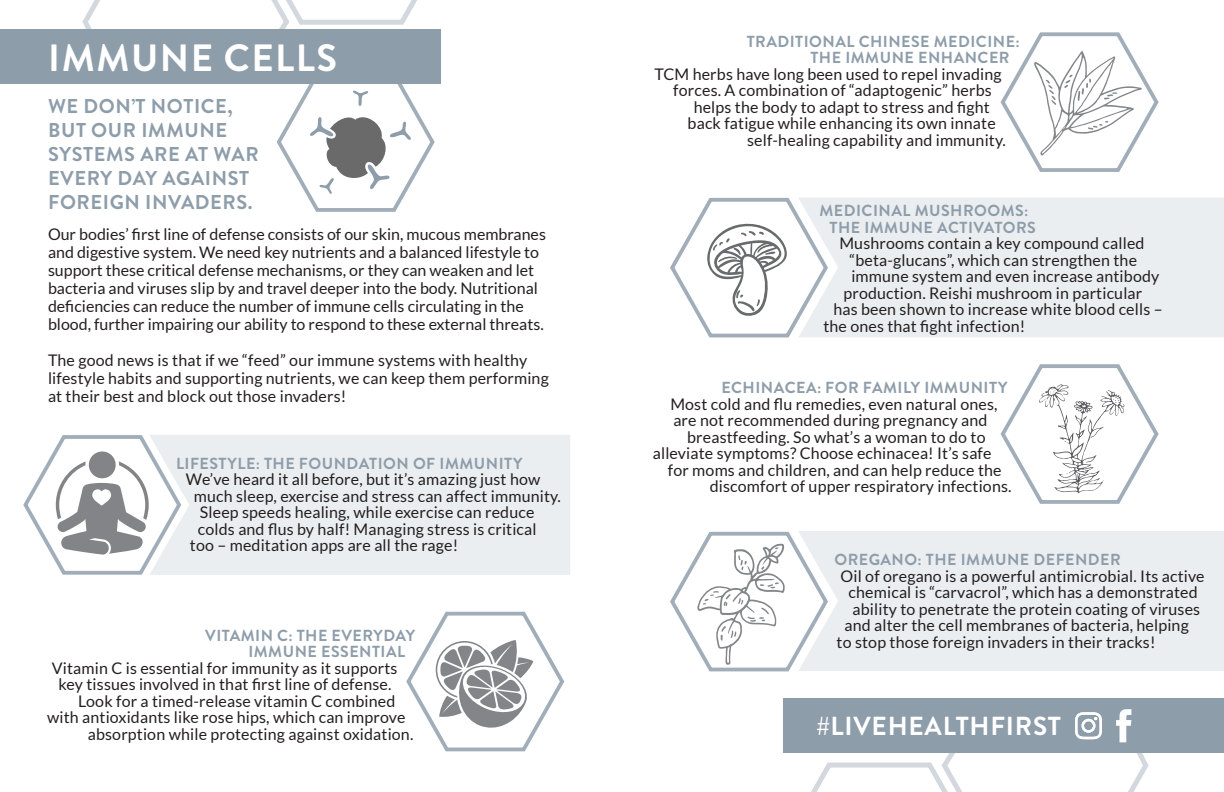
<style>
.page{position:relative;width:1224px;height:792px;background:#fff}
.page>*{position:absolute;margin:0;border:0;box-sizing:border-box;transform-origin:0 0}
.t1{font:700 38px "Brandon Grotesque";letter-spacing:.04em;color:#fff}
.t2{font:700 26.2px "Brandon Grotesque";letter-spacing:.03em;color:#fff}
.t3{font:700 20px/24px "Brandon Grotesque";letter-spacing:.03em;color:#8e9daa}
.t4{font:16px/18px "Lato";letter-spacing:.01em;color:#231f20}
.t5{font:700 16px/16.4px "Brandon Grotesque";letter-spacing:.03em;color:#8e9daa}
</style>
<div class="page">
<div style="left:183px;top:435px;width:387px;height:140px;background:#ebeef0"></div>
<div style="left:830px;top:197px;width:394px;height:140px;background:#ebeef0"></div>
<div style="left:830px;top:531px;width:394px;height:140px;background:#ebeef0"></div>
<div style="left:0;top:30px;width:441px;height:54px;background:#8e9daa"></div>
<div style="left:783px;top:699px;width:441px;height:54px;background:#8e9daa"></div>
<svg style="left:811px;top:709px;width:338px;height:83px"></svg>
<svg style="left:670px;top:531px;width:160px;height:141px"></svg>
<svg style="left:406px;top:611px;width:159px;height:141px"></svg>
<svg style="left:80px;top:0;width:361px;height:212px"></svg>
<svg style="left:670px;top:197px;width:160px;height:141px"></svg>
<svg style="left:1000px;top:364px;width:159px;height:140px"></svg>
<svg style="left:23px;top:435px;width:160px;height:140px"></svg>
<svg style="left:1000px;top:32px;width:159px;height:140px"></svg>
<h1 class="t1" style="left:48px;top:31px;width:290px">IMMUNE CELLS</h1>
<p class="t3" style="left:48px;top:95px;width:212px">WE DON’T NOTICE,<br>BUT OUR IMMUNE<br>SYSTEMS ARE AT WAR<br>EVERY DAY AGAINST<br>FOREIGN INVADERS.</p>
<p class="t4" style="left:48px;top:226px;width:499px">Our bodies’ first line of defense consists of our skin, mucous membranes and digestive system. We need key nutrients and a balanced lifestyle to support these critical defense mechanisms, or they can weaken and let bacteria and viruses slip by and travel deeper into the body. Nutritional deficiencies can reduce the number of immune cells circulating in the blood, further impairing our ability to respond to these external threats.</p>
<p class="t4" style="left:48px;top:352px;width:502px">The good news is that if we “feed” our immune systems with healthy lifestyle habits and supporting nutrients, we can keep them performing at their best and block out those invaders!</p>
<p class="t5" style="left:176px;top:455px;width:348px">LIFESTYLE: THE FOUNDATION OF IMMUNITY</p>
<p class="t4" style="left:186px;top:470px;width:356px">We’ve heard it all before, but it’s amazing just how</p>
<p class="t4" style="left:194px;top:487px;width:368px">much sleep, exercise and stress can affect immunity.</p>
<p class="t4" style="left:200px;top:503px;width:336px">Sleep speeds healing, while exercise can reduce</p>
<p class="t4" style="left:198px;top:520px;width:340px">colds and flus by half! Managing stress is critical</p>
<p class="t4" style="left:190px;top:536px;width:270px">too – meditation apps are all the rage!</p>
<p class="t5" style="left:248px;top:627px;width:168px;text-indent:-43px">VITAMIN C: THE EVERYDAY<br>IMMUNE ESSENTIAL</p>
<p class="t4" style="left:52px;top:659px;width:347px">Vitamin C is essential for immunity as it supports</p>
<p class="t4" style="left:59px;top:675px;width:334px">key tissues involved in that first line of defense.</p>
<p class="t4" style="left:78px;top:692px;width:319px">Look for a timed-release vitamin C combined</p>
<p class="t4" style="left:47px;top:708px;width:360px">with antioxidants like rose hips, which can improve</p>
<p class="t4" style="left:88px;top:725px;width:327px">absorption while protecting against oxidation.</p>
<p class="t5" style="left:810px;top:33px;width:211px;text-indent:-64px">TRADITIONAL CHINESE MEDICINE:<br>THE IMMUNE ENHANCER</p>
<p class="t4" style="left:655px;top:65px;width:349px">TCM herbs have long been used to repel invading</p>
<p class="t4" style="left:673px;top:81px;width:320px">forces. A combination of “adaptogenic” herbs</p>
<p class="t4" style="left:694px;top:98px;width:298px">helps the body to adapt to stress and fight</p>
<p class="t4" style="left:688px;top:114px;width:310px">back fatigue while enhancing its own innate</p>
<p class="t4" style="left:747px;top:131px;width:260px">self-healing capability and immunity.</p>
<p class="t5" style="left:830px;top:203px;width:208px;text-indent:-10px">MEDICINAL MUSHROOMS:<br>THE IMMUNE ACTIVATORS</p>
<p class="t4" style="left:839px;top:234px;width:307px">Mushrooms contain a key compound called</p>
<p class="t4" style="left:849px;top:251px;width:289px">“beta-glucans”, which can strengthen the</p>
<p class="t4" style="left:851px;top:267px;width:309px">immune system and even increase antibody</p>
<p class="t4" style="left:843px;top:284px;width:300px">production. Reishi mushroom in particular</p>
<p class="t4" style="left:833px;top:300px;width:331px">has been shown to increase white blood cells –</p>
<p class="t4" style="left:823px;top:317px;width:203px">the ones that fight infection!</p>
<p class="t5" style="left:721px;top:380px;width:288px">ECHINACEA: FOR FAMILY IMMUNITY</p>
<p class="t4" style="left:670px;top:395px;width:329px">Most cold and flu remedies, even natural ones,</p>
<p class="t4" style="left:673px;top:411px;width:316px">are not recommended during pregnancy and</p>
<p class="t4" style="left:687px;top:428px;width:300px">breastfeeding. So what’s a woman to do to</p>
<p class="t4" style="left:653px;top:444px;width:340px">alleviate symptoms? Choose echinacea! It’s safe</p>
<p class="t4" style="left:668px;top:461px;width:335px">for moms and children, and can help reduce the</p>
<p class="t4" style="left:710px;top:477px;width:303px">discomfort of upper respiratory infections.</p>
<p class="t5" style="left:834px;top:552px;width:288px">OREGANO: THE IMMUNE DEFENDER</p>
<p class="t4" style="left:841px;top:567px;width:366px">Oil of oregano is a powerful antimicrobial. Its active</p>
<p class="t4" style="left:849px;top:583px;width:351px">chemical is “carvacrol”, which has a demonstrated</p>
<p class="t4" style="left:853px;top:600px;width:349px">ability to penetrate the protein coating of viruses</p>
<p class="t4" style="left:845px;top:616px;width:346px">and alter the cell membranes of bacteria, helping</p>
<p class="t4" style="left:837px;top:633px;width:320px">to stop those foreign invaders in their tracks!</p>
<h2 class="t2" style="left:816px;top:708px;width:246px">#LIVEHEALTHFIRST</h2>
</div>
